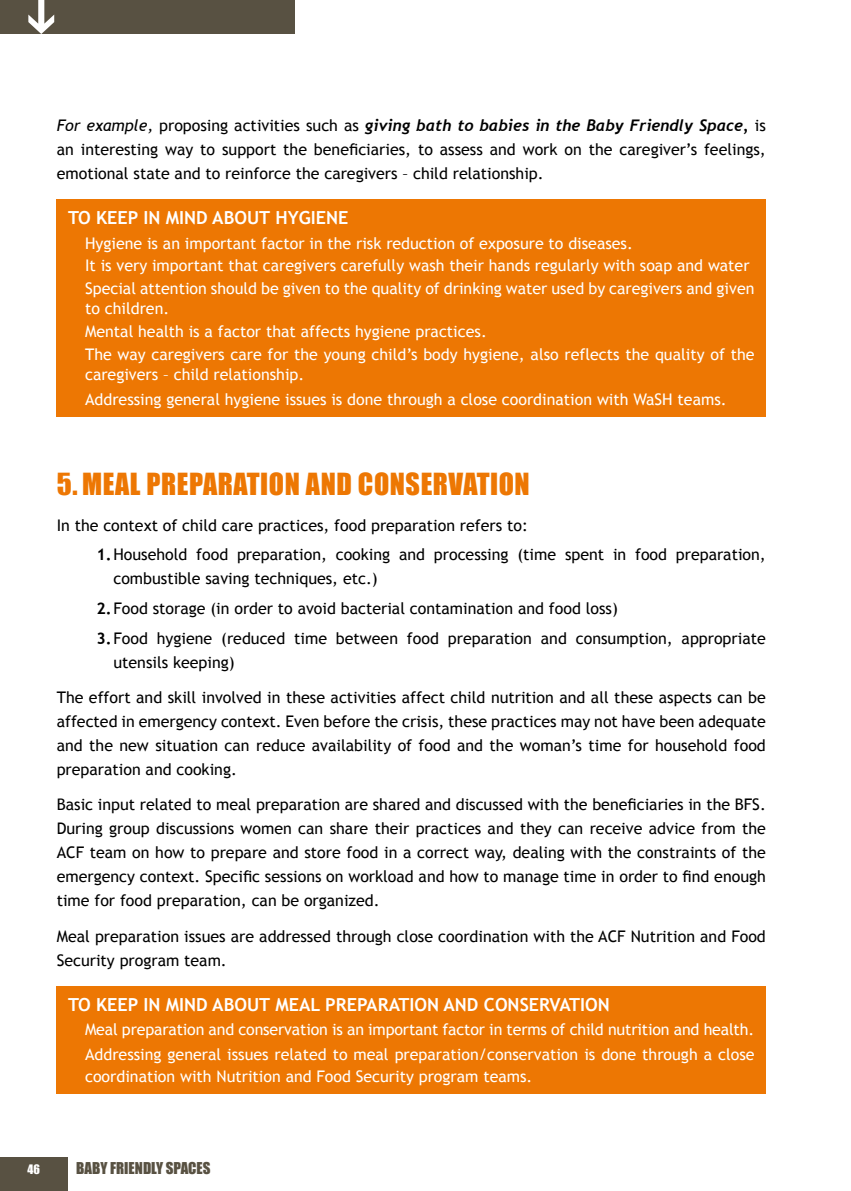
<style>
.page{position:relative;width:851px;height:1191px;background:#fff}
.page>*{position:absolute;margin:0;border:0;box-sizing:border-box;transform-origin:0 0}
.t1{font:28px "Impact";color:#ed7703}
.t2{font:700 18px "Trebuchet MS";color:#fff}
.t3{font:16px/24px "Trebuchet MS";color:#000}
.t4{font:16px/20px "Trebuchet MS";color:#fff}
.t5{font:italic 700 16px "Trebuchet";color:#000}
.t6{font:15px "Impact";color:#585142}
.t7{font:12px "Impact";color:#fff}
.s1{font-family:"Trebuchet MS";font-weight:400}
.s2{font-family:"Trebuchet MS";font-weight:400;font-style:normal}
.s3{color:#ed7703}
.s4{font-weight:700}
</style>
<div class="page">
<div style="left:0;top:0;width:295px;height:34px;background:#585142"></div>
<div style="left:0;top:1157px;width:68px;height:34px;background:#585142"></div>
<svg style="left:28px;top:0;width:26px;height:34px"></svg>
<div style="left:57px;top:199px;width:708px;height:217px;background:#ed7703"></div>
<div style="left:57px;top:986px;width:708px;height:107px;background:#ed7703"></div>
<p class="t5" style="left:57px;top:115px;width:710px"><span class="s1">For example,</span> <span class="s2">proposing activities such as</span> giving bath to babies in the Baby Friendly Space, <span class="s2">is</span></p>
<p class="t3" style="left:57px;top:137px;width:710px">an interesting way to support the beneficiaries, to assess and work on the caregiver’s feelings, emotional state and to reinforce the caregivers – child relationship.</p>
<p class="t2" style="left:68px;top:206px;width:50px">TO KEEP</p>
<p class="t2" style="left:143px;top:206px;width:204px">IN MIND ABOUT HYGIENE</p>
<p class="t4" style="left:68px;top:233px;width:566px"><span class="s3">•</span> Hygiene is an important factor in the risk reduction of exposure to diseases.</p>
<p class="t4" style="left:68px;top:256px;width:683px"><span class="s3">•</span> It is very important that caregivers carefully wash their hands regularly with soap and water</p>
<p class="t4" style="left:85px;top:279px;width:670px;text-indent:-17px"><span class="s3">•</span> Special attention should be given to the quality of drinking water used by caregivers and given to children.</p>
<p class="t4" style="left:68px;top:322px;width:420px"><span class="s3">•</span> Mental health is a factor that affects hygiene practices.</p>
<p class="t4" style="left:85px;top:344px;width:670px;text-indent:-17px"><span class="s3">•</span> The way caregivers care for the young child’s body hygiene, also reflects the quality of the caregivers – child relationship.</p>
<p class="t4" style="left:68px;top:389px;width:660px"><span class="s3">•</span> Addressing general hygiene issues is done through a close coordination with WaSH teams.</p>
<h1 class="t1" style="left:57px;top:467px;width:105px">5.MEAL PREPARATION</h1>
<h1 class="t1" style="left:306px;top:467px;width:17px">AND</h1>
<h1 class="t1" style="left:358px;top:467px;width:16px">CONSER</h1>
<h1 class="t1" style="left:448px;top:467px;width:29px">VATION</h1>
<p class="t3" style="left:96px;top:510px;width:670px;line-height:29.6px;text-indent:-40px">In the context of child care practices, food preparation refers to:<br><span class="s4">1.</span>Household food preparation, cooking and processing (time spent in food preparation,</p>
<p class="t3" style="left:96px;top:564px;width:670px;line-height:29.6px;text-indent:17px">combustible saving techniques, etc.)<br><span class="s4">2.</span>Food storage (in order to avoid bacterial contamination and food loss)<br><span class="s4">3.</span>Food hygiene (reduced time between food preparation and consumption, appropriate</p>
<p class="t3" style="left:113px;top:650px;width:123px">utensils keeping)</p>
<p class="t3" style="left:57px;top:685px;width:710px;text-align:justify">The effort and skill involved in these activities affect child nutrition and all these aspects can be affected in emergency context. Even before the crisis, these practices may not have been adequate and the new situation can reduce availability of food and the woman’s time for household food preparation and cooking.</p>
<p class="t3" style="left:57px;top:793px;width:710px;text-align:justify">Basic input related to meal preparation are shared and discussed with the beneficiaries in the BFS.<br>During group discussions women can share their practices and they can receive advice from the ACF team on how to prepare and store food in a correct way, dealing with the constraints of the emergency context. Specific sessions on workload and how to manage time in order to find enough time for food preparation, can be organized.</p>
<p class="t3" style="left:57px;top:924px;width:710px">Meal preparation issues are addressed through close coordination with the ACF Nutrition and Food<br>Security program team.</p>
<p class="t2" style="left:68px;top:993px;width:50px">TO KEEP</p>
<p class="t2" style="left:143px;top:993px;width:145px">IN MIND ABOUT MEAL</p>
<p class="t2" style="left:325px;top:993px;width:286px">PREPARATION AND CONSERVATION</p>
<p class="t4" style="left:68px;top:1020px;width:687px"><span class="s3">•</span> Meal preparation and conservation is an important factor in terms of child nutrition and health.</p>
<p class="t4" style="left:85px;top:1043px;width:670px;line-height:22px;text-indent:-17px"><span class="s3">•</span> Addressing general issues related to meal preparation/conservation is done through a close coordination with Nutrition and Food Security program teams.</p>
<p class="t7" style="left:28px;top:1161px;width:14px">46</p>
<p class="t6" style="left:76px;top:1158px;width:136px">BABY FRIENDLY SPACES</p>
</div>
